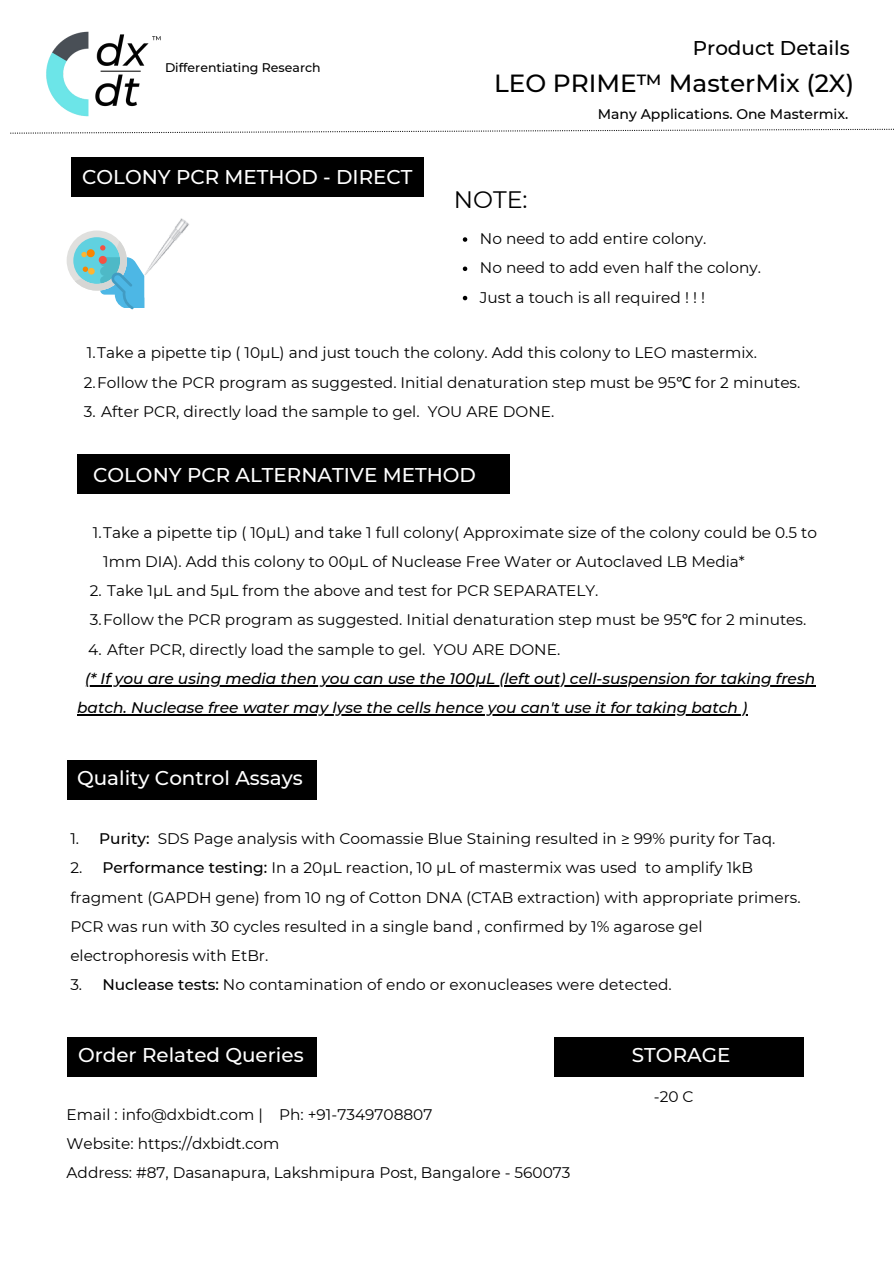
<style>
.page{position:relative;width:894px;height:1264px;background:#fff}
.page>*{position:absolute;margin:0;border:0;box-sizing:border-box;transform-origin:0 0}
.t1{font:500 24.75px "Montserrat";color:#000}
.t2{font:23.7px "Montserrat";color:#000}
.t3{font:500 19.95px "Montserrat";color:#fff}
.t4{font:500 19.95px "Montserrat";color:#000}
.t5{font:15.3px/29.2px "Montserrat";color:#000}
.t6{font:italic 500 15.3px "Montserrat";color:#000}
.t7{font:500 15.3px "Montserrat";color:#000}
.t8{font:500 13.95px "Montserrat";color:#000}
.t9{font:500 12.45px "Montserrat";color:#000}
.s1{font-family:"Noto Sans"}
.s2{font-weight:400}
.s3{font-weight:500}
</style>
<div class="page">
<img style="left:46px;top:31px;width:115px;height:86px">
<svg style="left:10px;top:129px;width:882px;height:5px"></svg>
<div style="left:67px;top:760px;width:249px;height:39px;background:#000"></div>
<div style="left:67px;top:1036px;width:249px;height:40px;background:#000"></div>
<div style="left:71px;top:158px;width:352px;height:39px;background:#000"></div>
<div style="left:67px;top:230px;width:60px;height:60px;background:#e0e0de;border-radius:50%"></div>
<svg style="left:73px;top:237px;width:47px;height:47px"></svg>
<svg style="left:75px;top:241px;width:69px;height:68px"></svg>
<img style="left:132px;top:218px;width:57px;height:61px">
<svg style="left:462px;top:237px;width:5px;height:5px"></svg>
<svg style="left:462px;top:266px;width:5px;height:5px"></svg>
<svg style="left:462px;top:296px;width:5px;height:4px"></svg>
<div style="left:77px;top:455px;width:432px;height:39px;background:#000"></div>
<hr style="left:85px;top:685px;width:729px;height:1px;background:#000">
<hr style="left:77px;top:714px;width:670px;height:1px;background:#000">
<div style="left:554px;top:1036px;width:250px;height:40px;background:#000"></div>
<p class="t9" style="left:165px;top:60px;width:157px">Differentiating Research</p>
<p class="t3" style="left:82px;top:165px;width:332px">COLONY PCR METHOD - DIRECT</p>
<p class="t4" style="left:692px;top:36px;width:158px">Product Details</p>
<p class="t1" style="left:494px;top:68px;width:361px">LEO PRIME™ MasterMix (2X)</p>
<h5 class="t8" style="left:597px;top:106px;width:252px">Many Applications. One Mastermix.</h5>
<p class="t2" style="left:453px;top:185px;width:75px">NOTE:</p>
<p class="t5" style="left:479px;top:224px;width:228px">No need to add entire colony.</p>
<p class="t5" style="left:479px;top:253px;width:282px">No need to add even half the colony.</p>
<p class="t5" style="left:479px;top:282px;width:226px">Just a touch is all required ! ! !</p>
<p class="t5" style="left:87px;top:338px;width:671px">1.Take a pipette tip ( 10µL) and just touch the colony. Add this colony to LEO mastermix.</p>
<p class="t5" style="left:84px;top:367px;width:718px">2.Follow the PCR program as suggested. Initial denaturation step must be 95<span class="s1">℃</span> for 2 minutes.</p>
<h3 class="t5" style="left:84px;top:397px;width:472px">3. After PCR, directly load the sample to gel. YOU ARE DONE.</h3>
<h6 class="t3" style="left:93px;top:462px;width:384px">COLONY PCR ALTERNATIVE METHOD</h6>
<h4 class="t5" style="left:103px;top:517px;width:715px;text-indent:-10px">1.Take a pipette tip ( 10µL) and take 1 full colony( Approximate size of the colony could be 0.5 to<br>1mm DIA). Add this colony to 00µL of Nuclease Free Water or Autoclaved LB Media*</h4>
<p class="t5" style="left:90px;top:576px;width:510px">2. Take 1µL and 5µL from the above and test for PCR SEPARATELY.</p>
<p class="t5" style="left:90px;top:605px;width:717px">3.Follow the PCR program as suggested. Initial denaturation step must be 95<span class="s1">℃</span> for 2 minutes.</p>
<p class="t5" style="left:88px;top:634px;width:473px">4. After PCR, directly load the sample to gel. YOU ARE DONE.</p>
<h3 class="t6" style="left:85px;top:669px;width:731px">(* If you are using media then you can use the 100µL (left out) cell-suspension for taking fresh</h3>
<p class="t6" style="left:77px;top:698px;width:671px">batch. Nuclease free water may lyse the cells hence you can't use it for taking batch )</p>
<h2 class="t3" style="left:77px;top:765px;width:227px">Quality Control Assays</h2>
<h6 class="t7" style="left:70px;top:829px;width:81px"><span class="s2">1.</span> Purity:</h6>
<h3 class="t5" style="left:158px;top:824px;width:618px">SDS Page analysis with Coomassie Blue Staining resulted in ≥ 99% purity for Taq.</h3>
<h3 class="t5" style="left:70px;top:853px;width:568px">2. <span class="s3">Performance testing:</span> In a 20µL reaction, 10 µL of mastermix was used</h3>
<p class="t5" style="left:70px;top:853px;width:731px;text-indent:574px">to amplify 1kB fragment (GAPDH gene) from 10 ng of Cotton DNA (CTAB extraction) with appropriate primers.<br>PCR was run with 30 cycles resulted in a single band , confirmed by 1% agarose gel electrophoresis with EtBr.</p>
<p class="t5" style="left:70px;top:970px;width:602px">3. <span class="s3">Nuclease tests:</span> No contamination of endo or exonucleases were detected.</p>
<h1 class="t3" style="left:78px;top:1042px;width:227px">Order Related Queries</h1>
<p class="t5" style="left:67px;top:1099px;width:367px">Email : info@dxbidt.com | Ph: +91-7349708807</p>
<p class="t5" style="left:67px;top:1129px;width:214px">Website: https://dxbidt.com</p>
<p class="t5" style="left:67px;top:1158px;width:505px">Address: #87, Dasanapura, Lakshmipura Post, Bangalore - 560073</p>
<h3 class="t3" style="left:631px;top:1042px;width:100px">STORAGE</h3>
<p class="t5" style="left:653px;top:1082px;width:41px">-20 C</p>
</div>
